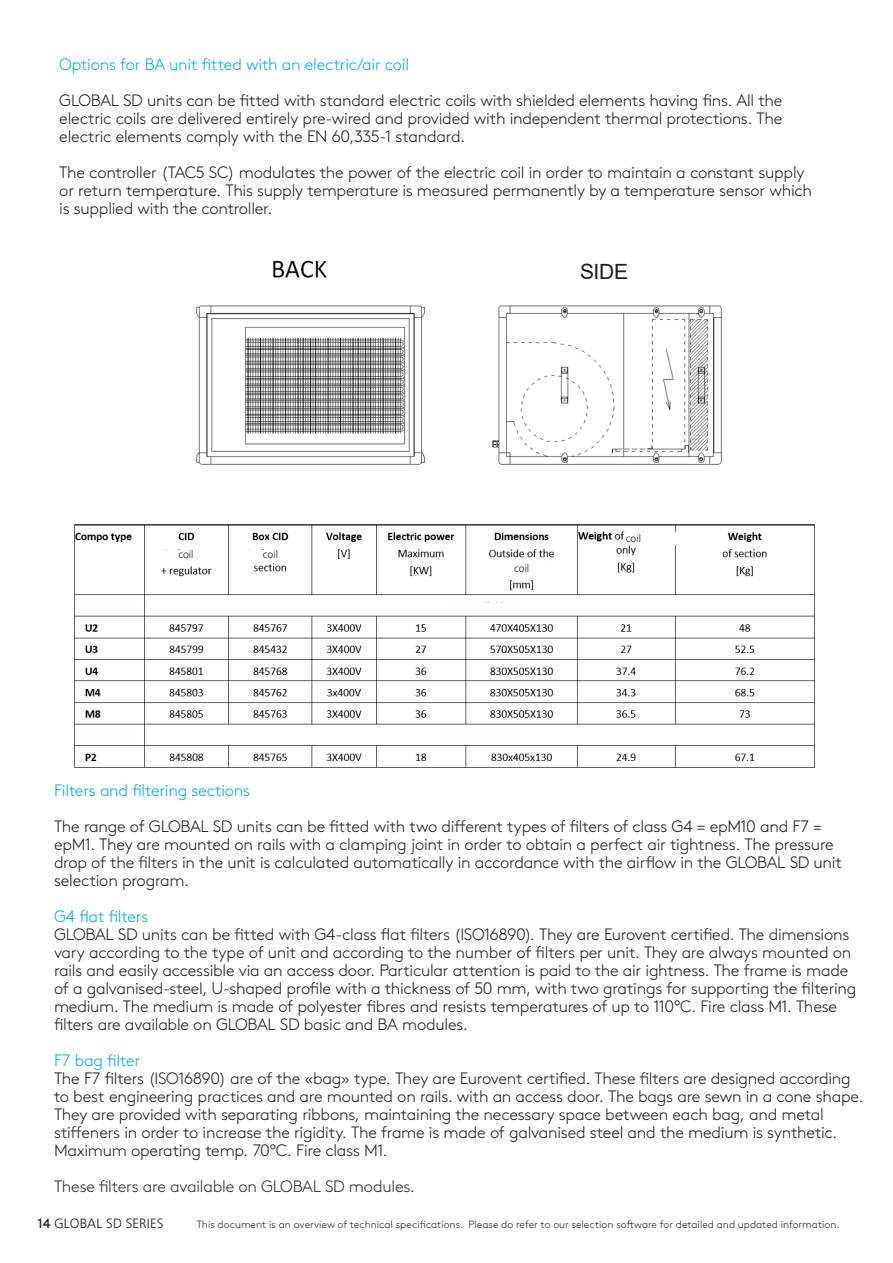
<style>
.page{position:relative;width:893px;height:1263px;background:#fff}
.page>*{position:absolute;margin:0;border:0;box-sizing:border-box;transform-origin:0 0}
.Body_global{font:21px "Arial";color:#231f20}
.Body_global-2{font:300 16.5px/18px "Swegon Brown";letter-spacing:-.015em;color:#231f20}
.Body_global-3{font:300 16.5px "Swegon Brown";letter-spacing:-.015em;color:#312f30}
.t1{font:300 13.5px "Frutiger LT Std";letter-spacing:.005em;color:#231f20}
.t2{font:300 10.5px "Swegon Brown";color:#231f20}
.Body_global-4{font:300 10.5px "Frutiger LT Std";letter-spacing:-.005em;color:#231f20}
.s1{color:#00aeef}
.s2{font-family:"Swegon Brown";font-weight:400}
</style>
<div class="page">
<img style="left:196px;top:260px;width:526px;height:205px">
<img style="left:74px;top:524px;width:741px;height:244px">
<div style="left:556px;top:260px;width:97px;height:23px;background:#fff"></div>
<div style="left:163px;top:550px;width:46px;height:12px;background:#fff"></div>
<div style="left:247px;top:550px;width:47px;height:11px;background:#fff"></div>
<div style="left:498px;top:564px;width:47px;height:11px;background:#fff"></div>
<div style="left:626px;top:532px;width:49px;height:12px;background:#fff"></div>
<div style="left:79px;top:602px;width:54px;height:12px;background:#fffefc"></div>
<div style="left:446px;top:602px;width:68px;height:12px;background:#fffefc"></div>
<div style="left:79px;top:730px;width:54px;height:11px;background:#fffefc"></div>
<div style="left:444px;top:730px;width:70px;height:11px;background:#fffefc"></div>
<p class="Body_global-2" style="left:59px;top:45px;width:725px;line-height:36px"><span class="s1">Options for BA unit fitted with an electric/air coil<br></span>GLOBAL SD units can be fitted with standard electric coils with shielded elements having fins. All the</p>
<p class="Body_global-2" style="left:59px;top:108px;width:725px">electric coils are delivered entirely pre-wired and provided with independent thermal protections. The electric elements comply with the EN 60,335-1 standard.</p>
<p class="Body_global-2" style="left:59px;top:162px;width:754px">The controller (TAC5 SC) modulates the power of the electric coil in order to maintain a constant supply or return temperature. This supply temperature is measured permanently by a temperature sensor which is supplied with the controller.</p>
<p class="Body_global" style="left:580px;top:257px;width:50px">SIDE</p>
<p class="Body_global-4" style="left:178px;top:549px;width:17px">coil</p>
<p class="Body_global-4" style="left:263px;top:548px;width:17px">coil</p>
<p class="Body_global-4" style="left:514px;top:562px;width:17px">coil</p>
<p class="Body_global-4" style="left:626px;top:532px;width:17px">coil</p>
<p class="Body_global-2" style="left:54px;top:771px;width:769px;line-height:36px"><span class="s1">Filters and filtering sections<br></span>The range of GLOBAL SD units can be fitted with two different types of filters of class G4 = epM10 and F7 =</p>
<p class="Body_global-2" style="left:54px;top:834px;width:789px">epM1. They are mounted on rails with a clamping joint in order to obtain a perfect air tightness. The pressure drop of the filters in the unit is calculated automatically in accordance with the airflow in the GLOBAL SD unit selection program.</p>
<p class="Body_global-2" style="left:54px;top:906px;width:804px"><span class="s1">G4 flat filters<br></span>GLOBAL SD units can be fitted with G4-class flat filters (ISO16890). They are Eurovent certified. The dimensions vary according to the type of unit and according to the number of filters per unit. They are always mounted on rails and easily accessible via an access door. Particular attention is paid to the air ightness. The frame is made of a galvanised-steel, U-shaped profile with a thickness of 50 mm, with two gratings for supporting the filtering medium. The medium is made of polyester fibres and resists temperatures of up to 110°C. Fire class M1. These filters are available on GLOBAL SD basic and BA modules.</p>
<p class="Body_global-2" style="left:54px;top:1050px;width:811px"><span class="s1">F7 bag filter<br></span>The F7 filters (ISO16890) are of the «bag» type. They are Eurovent certified. These filters are designed according to best engineering practices and are mounted on rails. with an access door. The bags are sewn in a cone shape.<br>They are provided with separating ribbons, maintaining the necessary space between each bag, and metal stiffeners in order to increase the rigidity. The frame is made of galvanised steel and the medium is synthetic.<br>Maximum operating temp. 70°C. Fire class M1.</p>
<p class="Body_global-3" style="left:54px;top:1174px;width:362px">These filters are available on GLOBAL SD modules.</p>
<p class="t1" style="left:38px;top:1216px;width:128px"><span class="s2">14</span> GLOBAL SD SERIES</p>
<p class="t2" style="left:197px;top:1217px;width:645px">This document is an overview of technical specifications. Please do refer to our selection software for detailed and updated information.</p>
</div>
